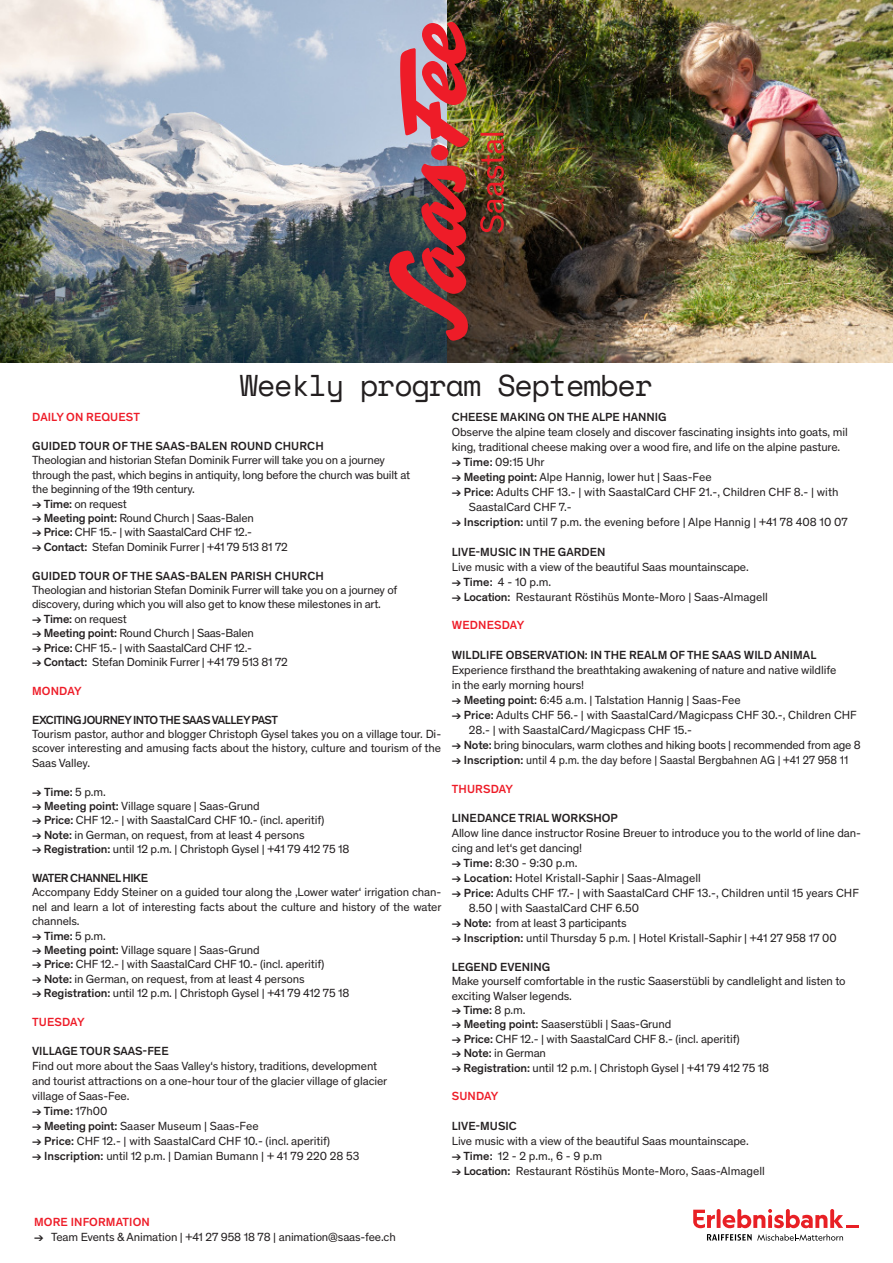
<style>
.page{position:relative;width:893px;height:1263px;background:#fff}
.page>*{position:absolute;margin:0;border:0;box-sizing:border-box;transform-origin:0 0}
.t1{font:30px "Space Mono";letter-spacing:-.04em;color:#231f20}
.t2{font:12px/14.4px "Theinhardt";letter-spacing:-.01em;color:#231f20}
.t3{font:500 12px "Theinhardt";color:#231f20}
.t4{font:12px "Theinhardt";letter-spacing:-.01em;color:#231f20;scale:.95 1}
.t5{font:500 12px "Theinhardt";letter-spacing:.01em;color:#ee1c28}
.t6{font:500 12px "Theinhardt";letter-spacing:-.04em;color:#231f20}
.s1{font-weight:500}
.s2{font-weight:400}
</style>
<div class="page">
<img style="left:0;top:1px;width:893px;height:361px">
<img style="left:480px;top:133px;width:24px;height:100px">
<img style="left:389px;top:22px;width:80px;height:319px">
<svg style="left:693px;top:1209px;width:166px;height:19px"></svg>
<svg style="left:707px;top:1234px;width:136px;height:7px"></svg>
<p class="t1" style="left:240px;top:363px;width:415px">Weekly program September</p>
<p class="t3" style="left:452px;top:408px;width:216px">CHEESE MAKING ON THE ALPE HANNIG</p>
<p class="t2" style="left:452px;top:424px;width:397px">Observe the alpine team closely and discover fascinating insights into goats, mil</p>
<p class="t2" style="left:452px;top:439px;width:390px">king, traditional cheese making over a wood fire, and life on the alpine pasture.</p>
<p class="t2" style="left:452px;top:454px;width:94px"><span class="s1">-&gt; Time:</span> 09:15 Uhr</p>
<p class="t2" style="left:452px;top:469px;width:261px"><span class="s1">-&gt; Meeting point:</span> Alpe Hannig, lower hut | Saas-Fee</p>
<p class="t2" style="left:469px;top:484px;width:371px;line-height:15px;text-indent:-17px"><span class="s1">-&gt; Price:</span> Adults CHF 13.- | with SaastalCard CHF 21.-, Children CHF 8.- | with<br>SaastalCard CHF 7.-</p>
<p class="t2" style="left:452px;top:514px;width:397px"><span class="s1">-&gt; Inscription:</span> until 7 p.m. the evening before | Alpe Hannig | +41 78 408 10 07</p>
<p class="t3" style="left:452px;top:543px;width:155px">LIVE-MUSIC IN THE GARDEN</p>
<p class="t2" style="left:452px;top:559px;width:298px">Live music with a view of the beautiful Saas mountainscape.</p>
<p class="t2" style="left:452px;top:574px;width:101px"><span class="s1">-&gt; Time:</span> 4 - 10 p.m.</p>
<p class="t2" style="left:452px;top:589px;width:317px"><span class="s1">-&gt; Location:</span> Restaurant Röstihüs Monte-Moro | Saas-Almagell</p>
<p class="t5" style="left:452px;top:616px;width:74px">WEDNESDAY</p>
<p class="t3" style="left:452px;top:646px;width:366px">WILDLIFE OBSERVATION: IN THE REALM OF THE SAAS WILD ANIMAL</p>
<p class="t2" style="left:452px;top:662px;width:386px">Experience firsthand the breathtaking awakening of nature and native wildlife</p>
<p class="t2" style="left:452px;top:677px;width:134px">in the early morning hours!</p>
<p class="t2" style="left:452px;top:692px;width:290px"><span class="s1">-&gt; Meeting point:</span> 6:45 a.m. | Talstation Hannig | Saas-Fee</p>
<p class="t2" style="left:469px;top:707px;width:389px;line-height:15px;text-indent:-17px"><span class="s1">-&gt; Price:</span> Adults CHF 56.- | with SaastalCard/Magicpass CHF 30.-, Children CHF<br>28.- | with SaastalCard/Magicpass CHF 15.-</p>
<p class="t2" style="left:452px;top:737px;width:410px"><span class="s1">-&gt; Note:</span> bring binoculars, warm clothes and hiking boots | recommended from age 8</p>
<p class="t4" style="left:452px;top:751px;width:419px"><span class="s1">-&gt; Inscription:</span> until 4 p.m. the day before | Saastal Bergbahnen AG | +41 27 958 11</p>
<p class="t5" style="left:452px;top:780px;width:63px">THURSDAY</p>
<p class="t3" style="left:452px;top:809px;width:168px">LINEDANCE TRIAL WORKSHOP</p>
<p class="t2" style="left:452px;top:825px;width:411px;line-height:15px">Allow line dance instructor Rosine Breuer to introduce you to the world of line dan&shy;cing and let‘s get dancing!</p>
<p class="t2" style="left:452px;top:855px;width:127px"><span class="s1">-&gt; Time:</span> 8:30 - 9:30 p.m.</p>
<p class="t2" style="left:452px;top:870px;width:251px"><span class="s1">-&gt; Location:</span> Hotel Kristall-Saphir | Saas-Almagell</p>
<p class="t2" style="left:469px;top:885px;width:392px;line-height:15px;text-indent:-17px"><span class="s1">-&gt; Price:</span> Adults CHF 17.- | with SaastalCard CHF 13.-, Children until 15 years CHF<br>8.50 | with SaastalCard CHF 6.50</p>
<p class="t2" style="left:452px;top:915px;width:176px"><span class="s1">-&gt; Note:</span> from at least 3 participants</p>
<p class="t2" style="left:452px;top:930px;width:386px"><span class="s1">-&gt; Inscription:</span> until Thursday 5 p.m. | Hotel Kristall-Saphir | +41 27 958 17 00</p>
<p class="t3" style="left:452px;top:958px;width:100px">LEGEND EVENING</p>
<p class="t2" style="left:452px;top:973px;width:395px">Make yourself comfortable in the rustic Saaserstübli by candlelight and listen to exciting Walser legends.</p>
<p class="t3" style="left:452px;top:1001px;width:75px">-&gt; Time: <span class="s2">8 p.m.</span></p>
<p class="t2" style="left:452px;top:1016px;width:221px"><span class="s1">-&gt; Meeting point:</span> Saaserstübli | Saas-Grund</p>
<p class="t2" style="left:452px;top:1031px;width:290px"><span class="s1">-&gt; Price:</span> CHF 12.- | with SaastalCard CHF 8.- (incl. aperitif)</p>
<p class="t2" style="left:452px;top:1045px;width:96px"><span class="s1">-&gt; Note:</span> in German</p>
<p class="t2" style="left:452px;top:1060px;width:319px"><span class="s1">-&gt; Registration:</span> until 12 p.m. | Christoph Gysel | +41 79 412 75 18</p>
<p class="t5" style="left:452px;top:1087px;width:48px">SUNDAY</p>
<p class="t3" style="left:452px;top:1117px;width:66px">LIVE-MUSIC</p>
<p class="t2" style="left:452px;top:1133px;width:298px">Live music with a view of the beautiful Saas mountainscape.</p>
<p class="t2" style="left:452px;top:1148px;width:152px"><span class="s1">-&gt; Time:</span> 12 - 2 p.m., 6 - 9 p.m</p>
<p class="t2" style="left:452px;top:1163px;width:314px"><span class="s1">-&gt; Location:</span> Restaurant Röstihüs Monte-Moro, Saas-Almagell</p>
<p class="t5" style="left:32px;top:408px;width:109px">DAILY ON REQUEST</p>
<p class="t3" style="left:32px;top:437px;width:293px">GUIDED TOUR OF THE SAAS-BALEN ROUND CHURCH</p>
<p class="t2" style="left:32px;top:452px;width:354px">Theologian and historian Stefan Dominik Furrer will take you on a journey</p>
<p class="t2" style="left:32px;top:467px;width:380px">through the past, which begins in antiquity, long before the church was built at</p>
<p class="t2" style="left:32px;top:481px;width:164px">the beginning of the 19th century.</p>
<p class="t2" style="left:32px;top:496px;width:96px"><span class="s1">-&gt; Time:</span> on request</p>
<p class="t2" style="left:32px;top:510px;width:223px"><span class="s1">-&gt; Meeting point:</span> Round Church | Saas-Balen</p>
<p class="t2" style="left:32px;top:524px;width:221px"><span class="s1">-&gt; Price:</span> CHF 15.- | with SaastalCard CHF 12.-</p>
<p class="t2" style="left:32px;top:539px;width:257px"><span class="s1">-&gt; Contact:</span> Stefan Dominik Furrer | +41 79 513 81 72</p>
<p class="t3" style="left:32px;top:567px;width:293px">GUIDED TOUR OF THE SAAS-BALEN PARISH CHURCH</p>
<p class="t2" style="left:32px;top:582px;width:367px">Theologian and historian Stefan Dominik Furrer will take you on a journey of</p>
<p class="t2" style="left:32px;top:596px;width:350px">discovery, during which you will also get to know these milestones in art.</p>
<p class="t2" style="left:32px;top:611px;width:96px"><span class="s1">-&gt; Time:</span> on request</p>
<p class="t2" style="left:32px;top:625px;width:223px"><span class="s1">-&gt; Meeting point:</span> Round Church | Saas-Balen</p>
<p class="t2" style="left:32px;top:640px;width:221px"><span class="s1">-&gt; Price:</span> CHF 15.- | with SaastalCard CHF 12.-</p>
<p class="t2" style="left:32px;top:654px;width:257px"><span class="s1">-&gt; Contact:</span> Stefan Dominik Furrer | +41 79 513 81 72</p>
<p class="t5" style="left:32px;top:682px;width:51px">MONDAY</p>
<p class="t6" style="left:32px;top:711px;width:247px">EXCITING JOURNEY INTO THE SAAS VALLEY PAST</p>
<p class="t2" style="left:32px;top:726px;width:411px;text-align:justify">Tourism pastor, author and blogger Christoph Gysel takes you on a village tour. Di&shy;scover interesting and amusing facts about the history, culture and tourism of the Saas Valley.</p>
<p class="t3" style="left:32px;top:783px;width:75px">-&gt; Time: <span class="s2">5 p.m.</span></p>
<p class="t2" style="left:32px;top:798px;width:229px"><span class="s1">-&gt; Meeting point:</span> Village square | Saas-Grund</p>
<p class="t2" style="left:32px;top:812px;width:294px"><span class="s1">-&gt; Price:</span> CHF 12.- | with SaastalCard CHF 10.- (incl. aperitif)</p>
<p class="t2" style="left:32px;top:827px;width:274px"><span class="s1">-&gt; Note:</span> in German, on request, from at least 4 persons</p>
<p class="t2" style="left:32px;top:841px;width:319px"><span class="s1">-&gt; Registration:</span> until 12 p.m. | Christoph Gysel | +41 79 412 75 18</p>
<p class="t6" style="left:32px;top:869px;width:117px">WATER CHANNEL HIKE</p>
<p class="t2" style="left:32px;top:884px;width:411px;text-align:justify">Accompany Eddy Steiner on a guided tour along the ‚Lower water‘ irrigation chan&shy;nel and learn a lot of interesting facts about the culture and history of the water channels.</p>
<p class="t3" style="left:32px;top:927px;width:75px">-&gt; Time: <span class="s2">5 p.m.</span></p>
<p class="t2" style="left:32px;top:942px;width:229px"><span class="s1">-&gt; Meeting point:</span> Village square | Saas-Grund</p>
<p class="t2" style="left:32px;top:956px;width:294px"><span class="s1">-&gt; Price:</span> CHF 12.- | with SaastalCard CHF 10.- (incl. aperitif)</p>
<p class="t2" style="left:32px;top:971px;width:274px"><span class="s1">-&gt; Note:</span> in German, on request, from at least 4 persons</p>
<p class="t2" style="left:32px;top:985px;width:319px"><span class="s1">-&gt; Registration:</span> until 12 p.m. | Christoph Gysel | +41 79 412 75 18</p>
<p class="t5" style="left:32px;top:1013px;width:54px">TUESDAY</p>
<p class="t3" style="left:32px;top:1042px;width:138px">VILLAGE TOUR SAAS-FEE</p>
<p class="t2" style="left:32px;top:1058px;width:347px">Find out more about the Saas Valley‘s history, traditions, development</p>
<p class="t2" style="left:32px;top:1073px;width:357px">and tourist attractions on a one-hour tour of the glacier village of glacier</p>
<p class="t2" style="left:32px;top:1088px;width:99px">village of Saas-Fee.</p>
<p class="t3" style="left:32px;top:1102px;width:77px">-&gt; Time: <span class="s2">17h00</span></p>
<p class="t2" style="left:32px;top:1118px;width:228px"><span class="s1">-&gt; Meeting point:</span> Saaser Museum | Saas-Fee</p>
<p class="t2" style="left:32px;top:1133px;width:299px"><span class="s1">-&gt; Price:</span> CHF 12.- | with SaastalCard CHF 10.- (incl. aperitif)</p>
<p class="t2" style="left:32px;top:1148px;width:329px"><span class="s1">-&gt; Inscription:</span> until 12 p.m. | Damian Bumann | + 41 79 220 28 53</p>
<p class="t5" style="left:34px;top:1213px;width:117px">MORE INFORMATION</p>
<p class="t2" style="left:34px;top:1229px;width:363px"><span class="s1">-&gt;</span> Team Events &amp; Animation | +41 27 958 18 78 | animation@saas-fee.ch</p>
</div>
